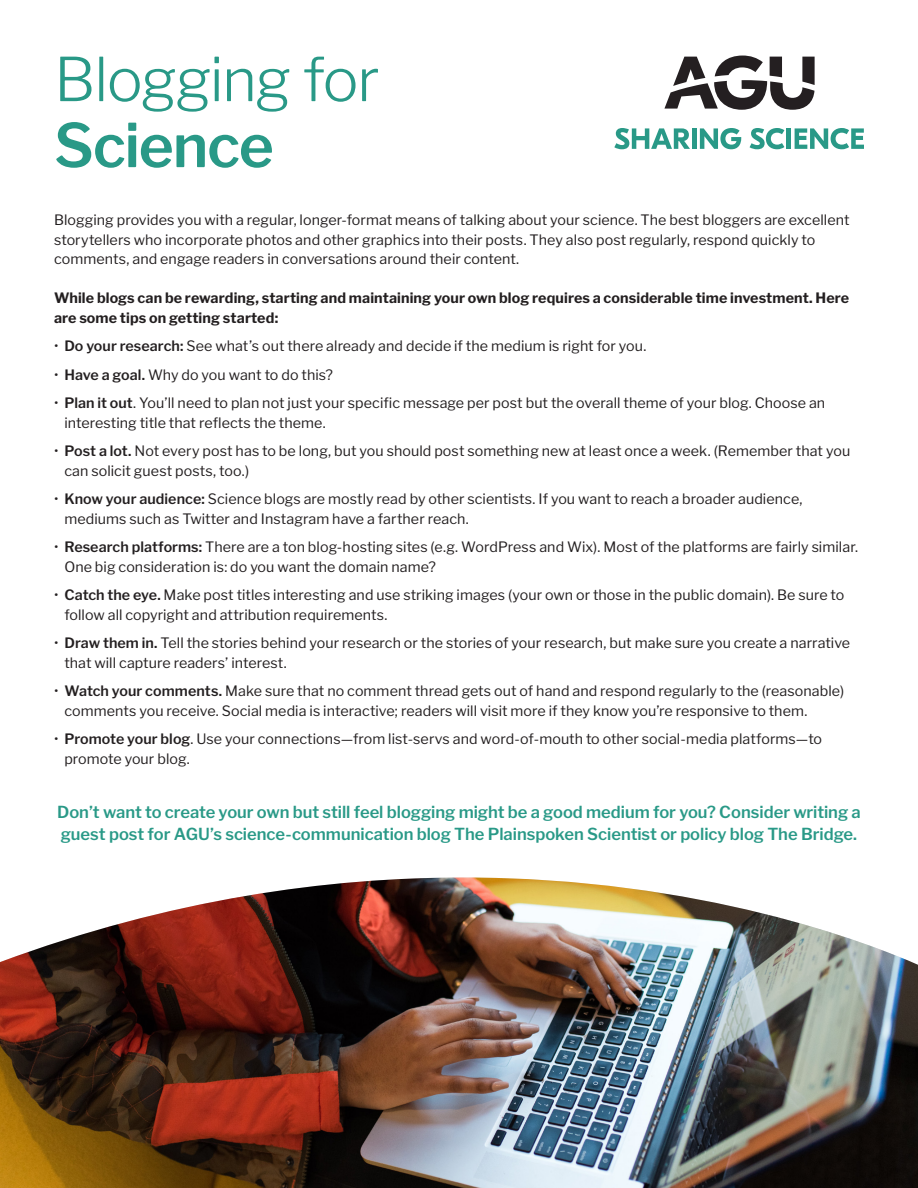
<style>
.page{position:relative;width:918px;height:1188px;background:#fff}
.page>*{position:absolute;margin:0;border:0;box-sizing:border-box;transform-origin:0 0}
.t1{font:300 60px/66px "Libre Franklin";letter-spacing:-.025em;color:#299987}
.Body_Text{font:600 16.5px/22.5px "Libre Franklin";color:#299987}
.Body_Text-2{font:14.25px/19.5px "Libre Franklin";letter-spacing:.005em;color:#231f20}
.Body_Text-3{font:700 14.25px/19.5px "Libre Franklin";letter-spacing:.005em;color:#231f20}
.s1{font-weight:600}
</style>
<div class="page">
<img style="left:0;top:877px;width:918px;height:311px">
<svg style="left:664px;top:55px;width:151px;height:55px"></svg>
<svg style="left:614px;top:128px;width:76px;height:21px"></svg>
<hr style="left:692px;top:128px;width:4px;height:21px;background:#299987">
<svg style="left:700px;top:128px;width:41px;height:21px"></svg>
<svg style="left:750px;top:128px;width:34px;height:21px"></svg>
<hr style="left:787px;top:128px;width:4px;height:21px;background:#299987">
<svg style="left:795px;top:128px;width:69px;height:21px"></svg>
<p class="t1" style="left:54px;top:46px;width:327px">Blogging for<br><span class="s1">Science</span></p>
<p class="Body_Text-2" style="left:54px;top:211px;width:797px">Blogging provides you with a regular, longer-format means of talking about your science. The best bloggers are excellent storytellers who incorporate photos and other graphics into their posts. They also post regularly, respond quickly to comments, and engage readers in conversations around their content.</p>
<p class="Body_Text-3" style="left:54px;top:289px;width:797px">While blogs can be rewarding, starting and maintaining your own blog requires a considerable time investment. Here are some tips on getting started:</p>
<p class="Body_Text-2" style="left:54px;top:337px;width:594px">• <span class="s1">Do your research:</span> See what’s out there already and decide if the medium is right for you.</p>
<p class="Body_Text-2" style="left:54px;top:365px;width:280px">• <span class="s1">Have a goal.</span> Why do you want to do this?</p>
<p class="Body_Text-2" style="left:64px;top:394px;width:762px;text-indent:-10px">• <span class="s1">Plan it out</span>. You’ll need to plan not just your specific message per post but the overall theme of your blog. Choose an interesting title that reflects the theme.</p>
<p class="Body_Text-2" style="left:64px;top:442px;width:787px;text-indent:-10px">• <span class="s1">Post a lot.</span> Not every post has to be long, but you should post something new at least once a week. (Remember that you can solicit guest posts, too.)</p>
<p class="Body_Text-2" style="left:64px;top:490px;width:740px;text-indent:-10px">• <span class="s1">Know your audience:</span> Science blogs are mostly read by other scientists. If you want to reach a broader audience, mediums such as Twitter and Instagram have a farther reach.</p>
<p class="Body_Text-2" style="left:64px;top:538px;width:795px;text-indent:-10px">• <span class="s1">Research platforms:</span> There are a ton blog-hosting sites (e.g. WordPress and Wix). Most of the platforms are fairly similar.<br>One big consideration is: do you want the domain name?</p>
<p class="Body_Text-2" style="left:64px;top:586px;width:782px;text-indent:-10px">• <span class="s1">Catch the eye.</span> Make post titles interesting and use striking images (your own or those in the public domain). Be sure to follow all copyright and attribution requirements.</p>
<p class="Body_Text-2" style="left:64px;top:634px;width:787px;text-indent:-10px">• <span class="s1">Draw them in.</span> Tell the stories behind your research or the stories of your research, but make sure you create a narrative that will capture readers’ interest.</p>
<p class="Body_Text-2" style="left:64px;top:682px;width:781px;text-indent:-10px">• <span class="s1">Watch your comments.</span> Make sure that no comment thread gets out of hand and respond regularly to the (reasonable) comments you receive. Social media is interactive; readers will visit more if they know you’re responsive to them.</p>
<p class="Body_Text-2" style="left:64px;top:730px;width:759px;text-indent:-10px">• <span class="s1">Promote your blog</span>. Use your connections—from list-servs and word-of-mouth to other social-media platforms—to promote your blog.</p>
<p class="Body_Text" style="left:57px;top:801px;width:805px">Don’t want to create your own but still feel blogging might be a good medium for you? Consider writing a guest post for AGU’s science-communication blog The Plainspoken Scientist or policy blog The Bridge.</p>
</div>
